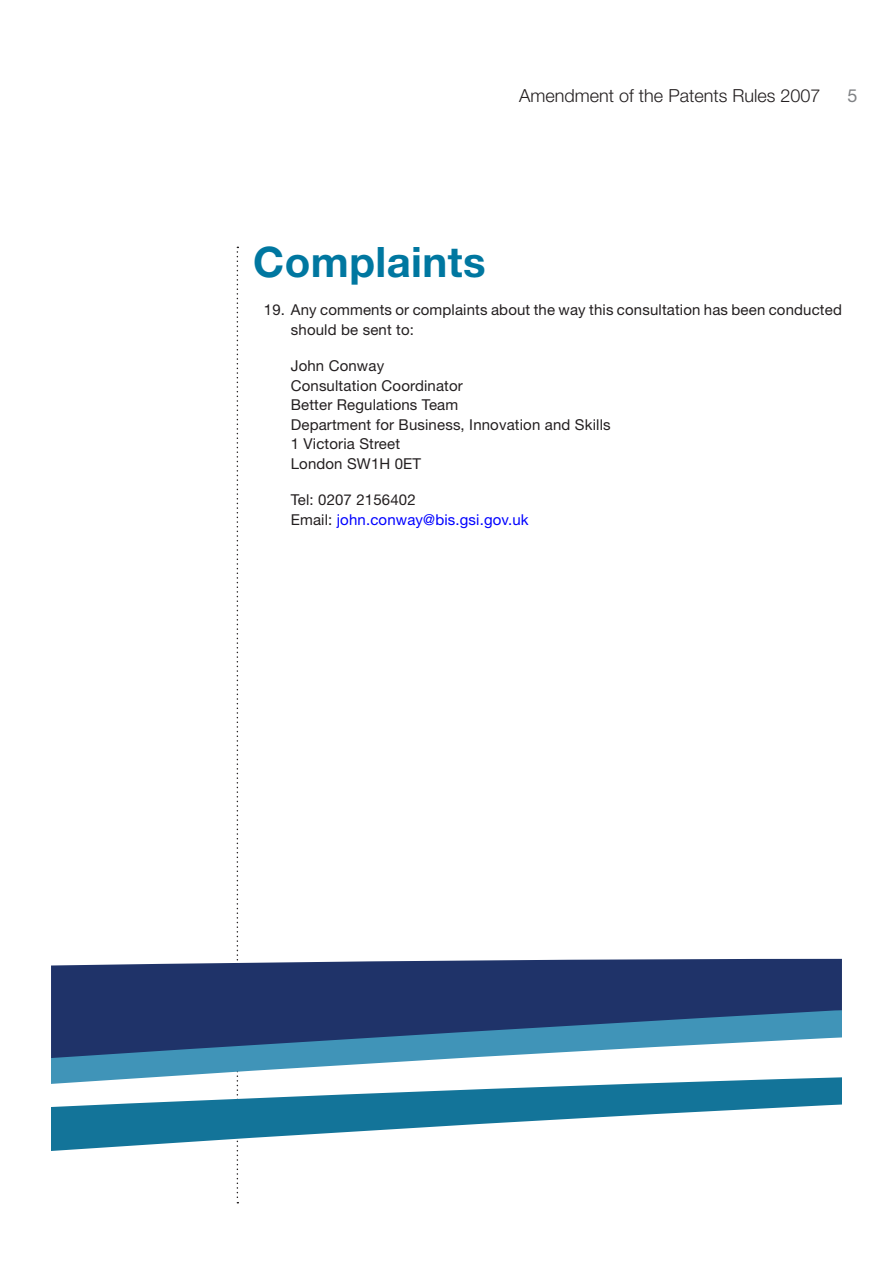
<style>
.page{position:relative;width:893px;height:1263px;background:#fff}
.page>*{position:absolute;margin:0;border:0;box-sizing:border-box;transform-origin:0 0}
.Heading_1{font:700 42px "Helvetica Neue LT Std";letter-spacing:.01em;color:#0077a0}
.t1{font:300 18px "Helvetica Neue LT Std";color:#231f20}
.t2{font:18px "Helvetica Neue LT Std";color:#808285}
.Body{font:15px/19.5px "Helvetica Neue LT Std";letter-spacing:.01em;color:#231f20}
.Body-2{font:15px/19.5px "Helvetica Neue LT Std";letter-spacing:.01em;color:#00f}
.s1{color:#231f20}
</style>
<div class="page">
<svg style="left:237px;top:247px;width:1px;height:709px"></svg>
<div style="left:51px;top:959px;width:791px;height:51px;background:#1f3369"></div>
<svg style="left:51px;top:1010px;width:791px;height:142px"></svg>
<p class="t1" style="left:519px;top:85px;width:303px">Amendment of the Patents Rules 2007</p>
<p class="t2" style="left:847px;top:85px;width:12px">5</p>
<h1 class="Heading_1" style="left:253px;top:236px;width:234px">Complaints</h1>
<p class="Body" style="left:291px;top:300px;width:552px;text-indent:-27px">19. Any comments or complaints about the way this consultation has been conducted should be sent to:</p>
<p class="Body" style="left:291px;top:356px;width:321px">John Conway<br>Consultation Coordinator<br>Better Regulations Team<br>Department for Business, Innovation and Skills<br>1 Victoria Street<br>London SW1H 0ET</p>
<p class="Body-2" style="left:291px;top:490px;width:239px"><span class="s1">Tel: 0207 2156402<br>Email:</span> john.conway@bis.gsi.gov.uk</p>
</div>
